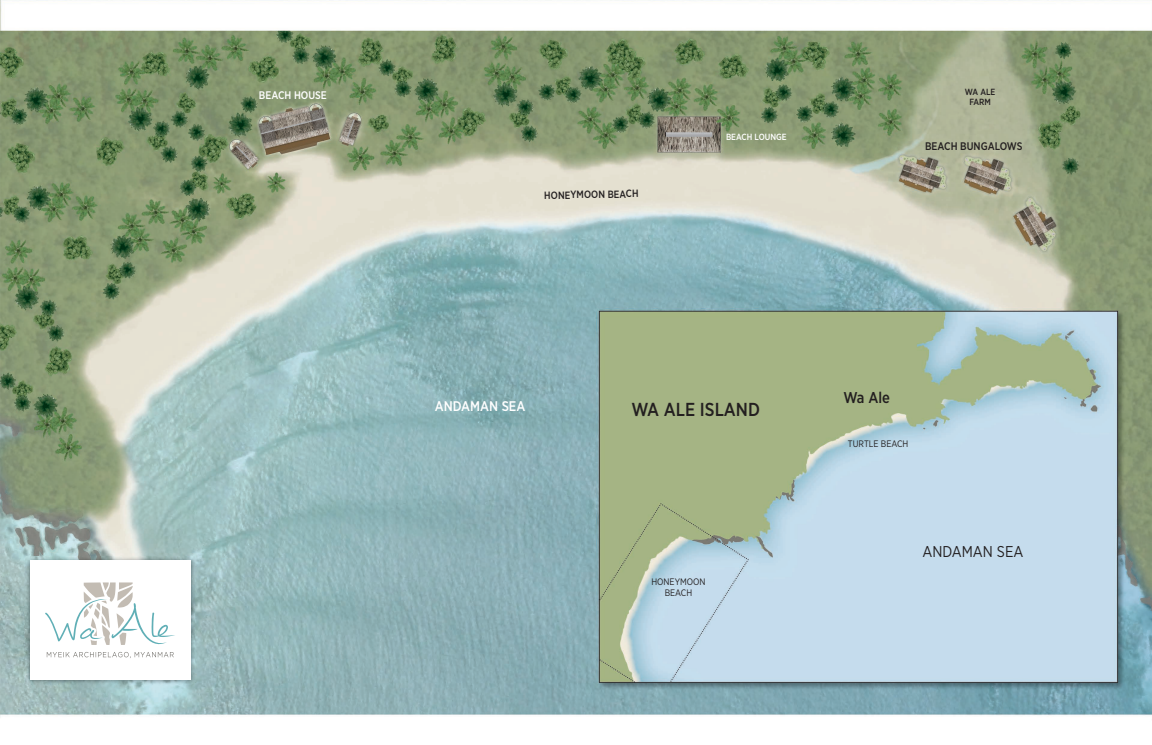
<style>
.page{position:relative;width:1152px;height:745px;background:#fff}
.page>*{position:absolute;margin:0;border:0;box-sizing:border-box;transform-origin:0 0}
.t1{font:500 18.75px "Gotham Narrow";color:#231f20;scale:.95 1}
.t2{font:15.62px "Gotham Narrow";color:#231f20;scale:.95 1}
.t3{font:500 15.62px "Gotham Narrow";color:#231f20;scale:.95 1}
.t4{font:500 13.94px "Gotham Narrow";color:#fff;scale:.95 1}
.t5{font:500 11px "Gotham Narrow";color:#231f20;scale:.95 1}
.t6{font:500 11px "Gotham Narrow";color:#fff;scale:.95 1}
.t7{font:500 10.44px "Gotham Narrow";color:#231f20;scale:.95 1}
.t8{font:9.38px/10.6px "Gotham Narrow";color:#231f20;text-align:center;scale:.95 1}
.t9{font:500 8.94px "Gotham Narrow";color:#fff;scale:.95 1}
.t10{font:500 8.94px/10px "Gotham Narrow";color:#231f20;text-align:center;scale:.95 1}
</style>
<div class="page">
<img style="left:0;top:0;width:1152px;height:717px">
<img style="left:26px;top:556px;width:169px;height:128px">
<div style="left:30px;top:560px;width:160px;height:119px;background:#fff"></div>
<svg style="left:45px;top:582px;width:130px;height:62px"></svg>
<svg style="left:47px;top:651px;width:127px;height:6px"></svg>
<p class="t6" style="left:259px;top:88px;width:73px">BEACH HOUSE</p>
<p class="t7" style="left:544px;top:188px;width:101px;rotate:-1deg">HONEYMOON BEACH</p>
<p class="t9" style="left:726px;top:131px;width:65px">BEACH LOUNGE</p>
<p class="t10" style="left:965px;top:87px;width:34px">WA ALE<br>FARM</p>
<p class="t5" style="left:925px;top:139px;width:104px">BEACH BUNGALOWS</p>
<h3 class="t4" style="left:435px;top:397px;width:97px">ANDAMAN SEA</h3>
<h1 class="t1" style="left:631px;top:397px;width:137px">WA ALE ISLAND</h1>
<p class="t8" style="left:651px;top:576px;width:59px">HONEYMOON<br>BEACH</p>
<h2 class="t3" style="left:843px;top:387px;width:50px">Wa Ale</h2>
<p class="t8" style="left:848px;top:438px;width:65px">TURTLE BEACH</p>
<h2 class="t2" style="left:922px;top:541px;width:108px">ANDAMAN SEA</h2>
</div>
